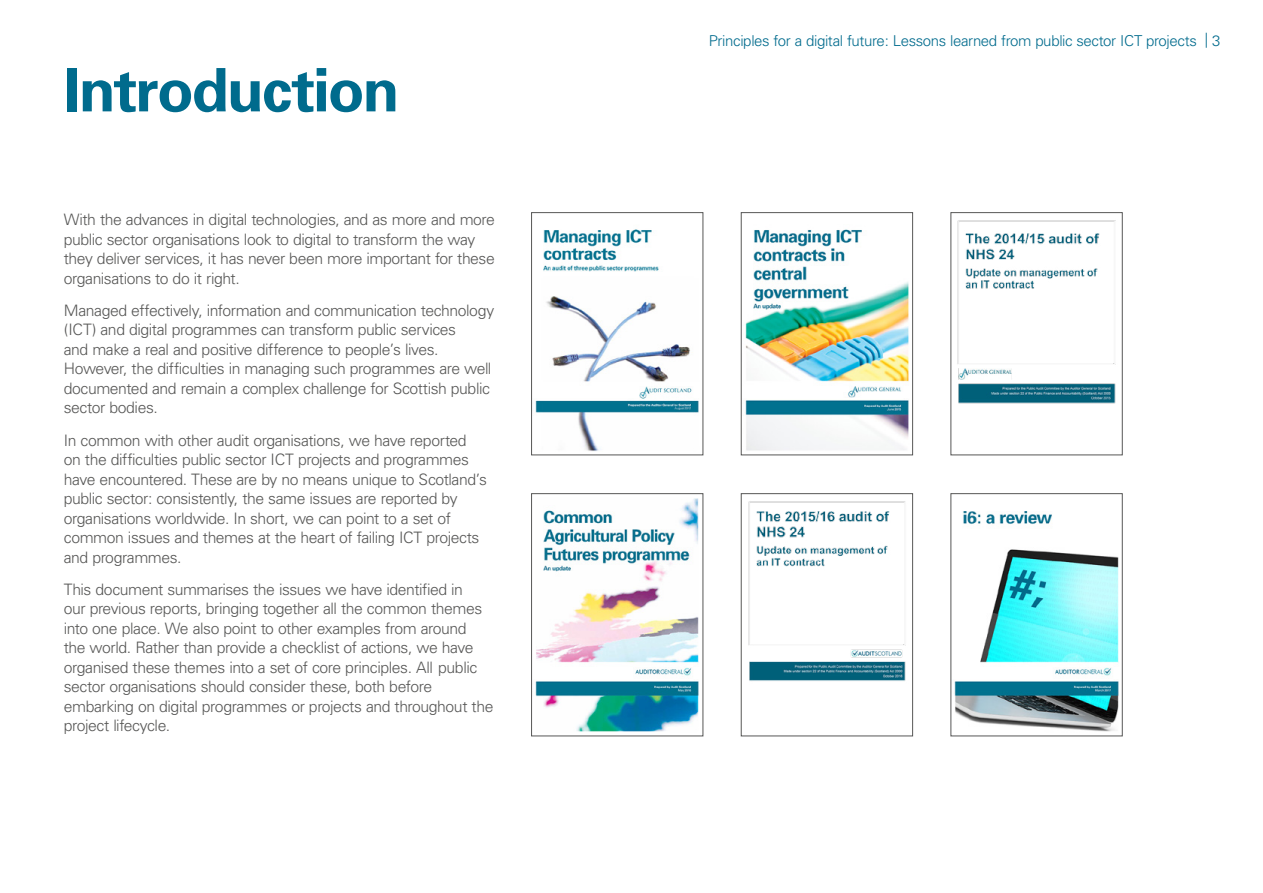
<style>
.page{position:relative;width:1263px;height:893px;background:#fff}
.page>*{position:absolute;margin:0;border:0;box-sizing:border-box;transform-origin:0 0}
.t1{font:700 60px "Univers";letter-spacing:-.03em;color:#006b8d}
.t2{font:300 15.75px/19.5px "Univers";letter-spacing:-.03em;color:#575756}
.t3{font:300 15px "Univers";letter-spacing:-.025em;color:#006b8d}
</style>
<div class="page">
<img style="left:535px;top:229px;width:164px;height:222px">
<div style="left:531px;top:212px;width:172px;height:243px;border:1px solid #575756"></div>
<img style="left:748px;top:501px;width:158px;height:180px">
<div style="left:741px;top:493px;width:172px;height:243px;border:1px solid #575756"></div>
<img style="left:745px;top:229px;width:164px;height:222px">
<div style="left:741px;top:212px;width:172px;height:243px;border:1px solid #575756"></div>
<img style="left:535px;top:498px;width:164px;height:234px">
<div style="left:531px;top:493px;width:172px;height:243px;border:1px solid #575756"></div>
<img style="left:957px;top:220px;width:159px;height:184px">
<div style="left:950px;top:212px;width:173px;height:243px;border:1px solid #575756"></div>
<img style="left:954px;top:511px;width:165px;height:221px">
<div style="left:950px;top:493px;width:173px;height:243px;border:1px solid #575756"></div>
<h1 class="t1" style="left:64px;top:54px;width:337px">Introduction</h1>
<p class="t2" style="left:64px;top:210px;width:433px">With the advances in digital technologies, and as more and more public sector organisations look to digital to transform the way they deliver services, it has never been more important for these organisations to do it right.</p>
<p class="t2" style="left:64px;top:301px;width:432px">Managed effectively, information and communication technology (ICT) and digital programmes can transform public services<br>and make a real and positive difference to people’s lives.<br>However, the difficulties in managing such programmes are well documented and remain a complex challenge for Scottish public sector bodies.</p>
<p class="t2" style="left:64px;top:430px;width:425px">In common with other audit organisations, we have reported on the difficulties public sector ICT projects and programmes have encountered. These are by no means unique to Scotland’s public sector: consistently, the same issues are reported by organisations worldwide. In short, we can point to a set of common issues and themes at the heart of failing ICT projects and programmes.</p>
<p class="t2" style="left:64px;top:580px;width:431px">This document summarises the issues we have identified in<br>our previous reports, bringing together all the common themes into one place. We also point to other examples from around<br>the world. Rather than provide a checklist of actions, we have organised these themes into a set of core principles. All public sector organisations should consider these, both before embarking on digital programmes or projects and throughout the project lifecycle.</p>
<p class="t3" style="left:709px;top:32px;width:513px">Principles for a digital future: Lessons learned from public sector ICT projects | 3</p>
</div>
